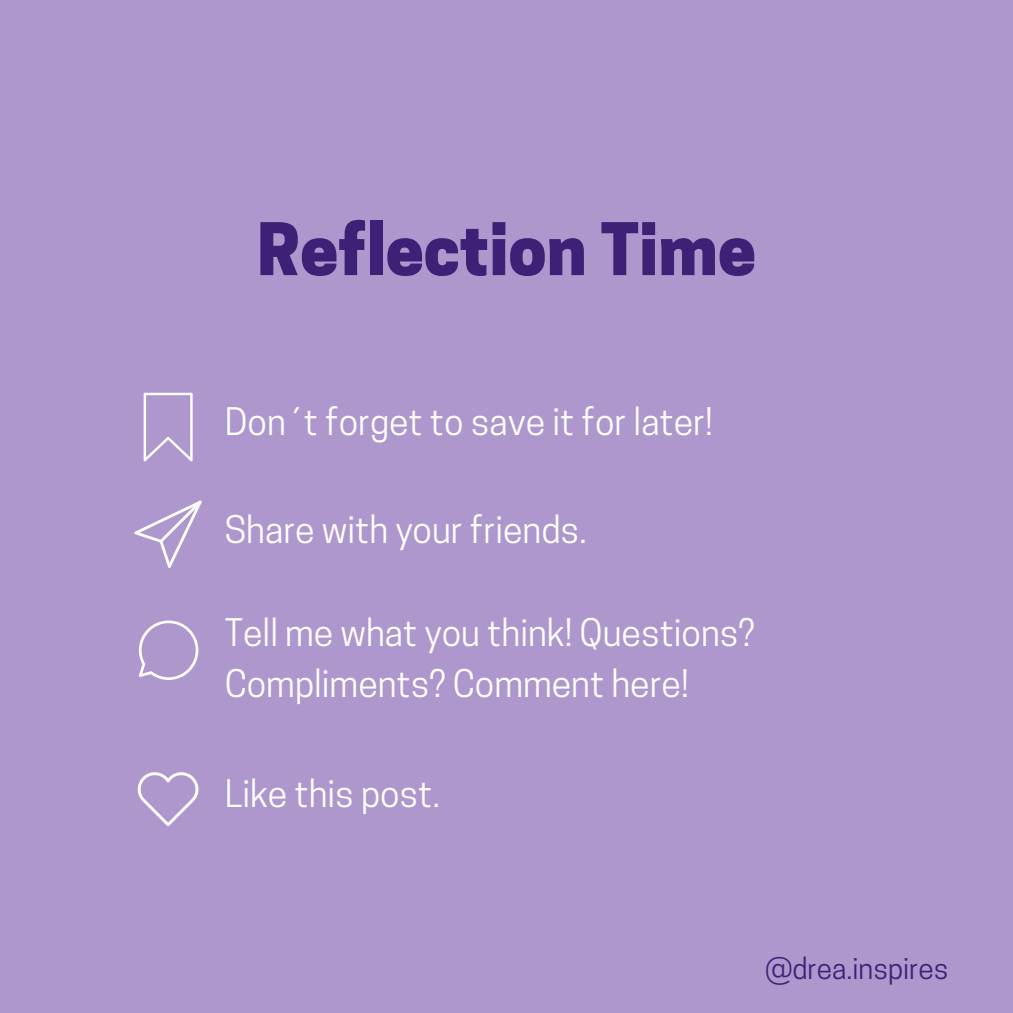
<style>
.page{position:relative;width:1013px;height:1013px;background:#fff}
.page>*{position:absolute;margin:0;border:0;box-sizing:border-box;transform-origin:0 0}
.t1{font:800 67.88px "Cooper Hewitt";color:#3e2076}
.t2{font:35.62px/50.6px "Cooper Hewitt";color:#fff}
.t3{font:28px "Cooper Hewitt";color:#3e2076}
</style>
<div class="page">
<div style="left:0;top:0;width:1012px;height:1012px;background:#ad97cc"></div>
<svg style="left:139px;top:620px;width:59px;height:60px"></svg>
<svg style="left:137px;top:772px;width:62px;height:54px"></svg>
<svg style="left:144px;top:393px;width:48px;height:68px"></svg>
<svg style="left:134px;top:500px;width:68px;height:68px"></svg>
<h1 class="t1" style="left:257px;top:224px;width:500px">Reflection Time</h1>
<p class="t2" style="left:225px;top:401px;width:489px">Don´t forget to save it for later!</p>
<p class="t2" style="left:225px;top:508px;width:363px">Share with your friends.</p>
<p class="t2" style="left:225px;top:612px;width:531px">Tell me what you think! Questions?<br>Compliments? Comment here!</p>
<p class="t2" style="left:225px;top:772px;width:217px">Like this post.</p>
<h2 class="t3" style="left:765px;top:957px;width:184px">@drea.inspires</h2>
</div>
